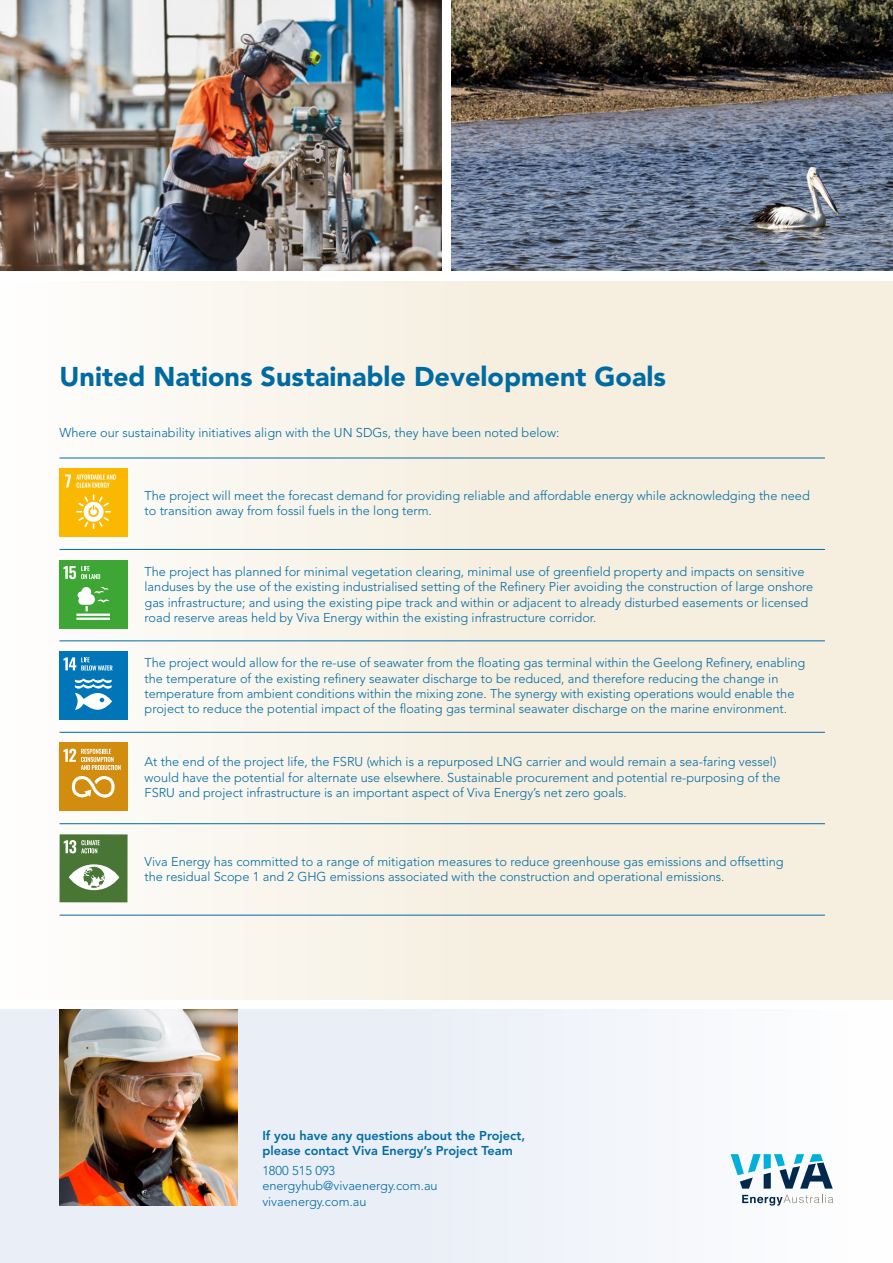
<style>
.page{position:relative;width:893px;height:1263px;background:#fff}
.page>*{position:absolute;margin:0;border:0;box-sizing:border-box;transform-origin:0 0}
.t1{font:900 27px "Avenir";color:#006ba2}
.t2{font:300 12.75px/15.3px "Avenir";color:#006ba2}
.t3{font:800 12.75px/15.3px "Avenir";color:#006ba2}
</style>
<div class="page">
<div style="left:0;top:281px;width:893px;height:718px;background:linear-gradient(to right,#fbfaf7,#f4ebd9)"></div>
<img style="left:0;top:0;width:442px;height:270px">
<img style="left:451px;top:0;width:442px;height:270px">
<div style="left:0;top:1009px;width:893px;height:254px;background:#e9eef7"></div>
<svg style="left:742px;top:1195px;width:91px;height:10px"></svg>
<svg style="left:731px;top:1154px;width:102px;height:34px"></svg>
<img style="left:60px;top:1009px;width:177px;height:196px">
<hr style="left:60px;top:458px;width:76px;height:1px;background:#006ba2">
<hr style="left:136px;top:458px;width:689px;height:1px;background:#006ba2">
<hr style="left:60px;top:549px;width:76px;height:1px;background:#006ba2">
<hr style="left:136px;top:549px;width:689px;height:1px;background:#006ba2">
<hr style="left:60px;top:640px;width:76px;height:1px;background:#006ba2">
<hr style="left:136px;top:640px;width:689px;height:1px;background:#006ba2">
<hr style="left:60px;top:732px;width:76px;height:1px;background:#006ba2">
<hr style="left:136px;top:732px;width:689px;height:1px;background:#006ba2">
<hr style="left:60px;top:823px;width:76px;height:1px;background:#006ba2">
<hr style="left:136px;top:823px;width:689px;height:1px;background:#006ba2">
<hr style="left:60px;top:915px;width:76px;height:1px;background:#006ba2">
<hr style="left:136px;top:915px;width:689px;height:1px;background:#006ba2">
<div style="left:60px;top:469px;width:68px;height:68px;background:#fbb800"></div>
<svg style="left:65px;top:474px;width:51px;height:14px"></svg>
<svg style="left:76px;top:494px;width:35px;height:35px"></svg>
<div style="left:60px;top:560px;width:68px;height:68px;background:#3ea635"></div>
<svg style="left:63px;top:566px;width:37px;height:13px"></svg>
<hr style="left:76px;top:613px;width:34px;height:3px;background:#fff">
<hr style="left:76px;top:617px;width:34px;height:3px;background:#fff">
<svg style="left:78px;top:587px;width:31px;height:24px"></svg>
<div style="left:60px;top:651px;width:68px;height:68px;background:#0076b8"></div>
<svg style="left:63px;top:657px;width:50px;height:13px"></svg>
<svg style="left:75px;top:678px;width:37px;height:32px"></svg>
<div style="left:60px;top:743px;width:68px;height:68px;background:#d28d0e"></div>
<svg style="left:63px;top:749px;width:58px;height:21px"></svg>
<svg style="left:72px;top:776px;width:43px;height:22px"></svg>
<div style="left:60px;top:834px;width:68px;height:68px;background:#4a7635"></div>
<svg style="left:64px;top:840px;width:36px;height:13px"></svg>
<svg style="left:69px;top:864px;width:50px;height:26px"></svg>
<h1 class="t1" style="left:60px;top:360px;width:608px">United Nations Sustainable Development Goals</h1>
<p class="t2" style="left:60px;top:425px;width:501px">Where our sustainability initiatives align with the UN SDGs, they have been noted below:</p>
<p class="t2" style="left:145px;top:488px;width:667px">The project will meet the forecast demand for providing reliable and affordable energy while acknowledging the need to transition away from fossil fuels in the long term.</p>
<p class="t2" style="left:145px;top:564px;width:670px">The project has planned for minimal vegetation clearing, minimal use of greenfield property and impacts on sensitive landuses by the use of the existing industrialised setting of the Refinery Pier avoiding the construction of large onshore gas infrastructure; and using the existing pipe track and within or adjacent to already disturbed easements or licensed road reserve areas held by Viva Energy within the existing infrastructure corridor.</p>
<p class="t2" style="left:145px;top:655px;width:662px">The project would allow for the re-use of seawater from the floating gas terminal within the Geelong Refinery, enabling the temperature of the existing refinery seawater discharge to be reduced, and therefore reducing the change in temperature from ambient conditions within the mixing zone. The synergy with existing operations would enable the project to reduce the potential impact of the floating gas terminal seawater discharge on the marine environment.</p>
<p class="t2" style="left:145px;top:754px;width:637px">At the end of the project life, the FSRU (which is a repurposed LNG carrier and would remain a sea-faring vessel) would have the potential for alternate use elsewhere. Sustainable procurement and potential re-purposing of the<br>FSRU and project infrastructure is an important aspect of Viva Energy’s net zero goals.</p>
<p class="t2" style="left:145px;top:853px;width:641px">Viva Energy has committed to a range of mitigation measures to reduce greenhouse gas emissions and offsetting the residual Scope 1 and 2 GHG emissions associated with the construction and operational emissions.</p>
<p class="t3" style="left:262px;top:1128px;width:264px">If you have any questions about the Project, please contact Viva Energy’s Project Team</p>
<p class="t2" style="left:262px;top:1163px;width:177px">1800 515 093 energyhub@vivaenergy.com.au vivaenergy.com.au</p>
</div>
